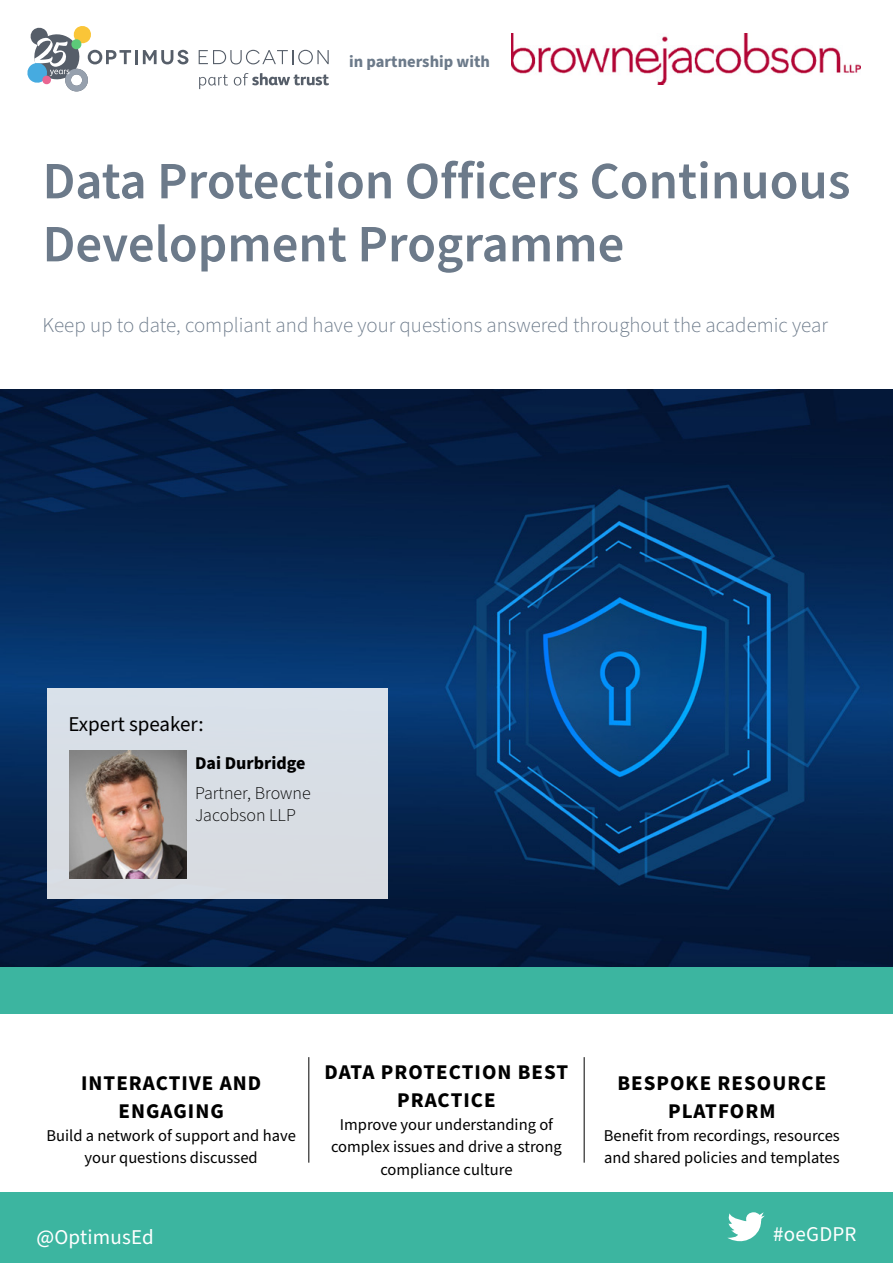
<style>
.page{position:relative;width:893px;height:1263px;background:#fff}
.page>*{position:absolute;margin:0;border:0;box-sizing:border-box;transform-origin:0 0}
.t1{font:600 52.5px/63px "Source Sans Pro";color:#6c7a8a}
.t2{font:300 21px "Source Sans Pro";color:#6c7a8a}
.t3{font:700 21px/28.5px "Source Sans Pro";letter-spacing:.05em;color:#000;text-align:center}
.t4{font:21px "Source Sans Pro";letter-spacing:.01em;color:#fff}
.t5{font:21px "Source Sans Pro";color:#000}
.t6{font:300 18px/21.6px "Source Sans Pro";color:#000}
.t7{font:700 18px "Source Sans Pro";color:#000}
.t8{font:16.5px/22.5px "Source Sans Pro";color:#000;text-align:center}
.t9{font:700 16.5px "Source Sans Pro";color:#6c7a8a}
</style>
<div class="page">
<img style="left:0;top:389px;width:893px;height:578px">
<div style="left:47px;top:688px;width:340px;height:211px;background:#d8dee5"></div>
<hr style="left:308px;top:1057px;width:1px;height:106px;background:#000">
<hr style="left:584px;top:1057px;width:1px;height:106px;background:#000">
<div style="left:0;top:967px;width:893px;height:47px;background:#3cb5a0"></div>
<div style="left:0;top:1193px;width:893px;height:70px;background:#3cb5a0"></div>
<hr style="left:135px;top:50px;width:3px;height:14px;background:#565e69">
<svg style="left:143px;top:50px;width:45px;height:14px"></svg>
<svg style="left:199px;top:50px;width:130px;height:14px"></svg>
<svg style="left:199px;top:75px;width:29px;height:14px"></svg>
<svg style="left:234px;top:73px;width:95px;height:13px"></svg>
<svg style="left:27px;top:26px;width:104px;height:65px"></svg>
<svg style="left:727px;top:1212px;width:38px;height:30px"></svg>
<img style="left:511px;top:34px;width:349px;height:51px">
<img style="left:70px;top:751px;width:116px;height:127px">
<p class="t9" style="left:349px;top:50px;width:142px">in partnership with</p>
<h1 class="t1" style="left:43px;top:151px;width:809px">Data Protection Officers Continuous<br>Development Programme</h1>
<p class="t2" style="left:43px;top:311px;width:787px">Keep up to date, compliant and have your questions answered throughout the academic year</p>
<p class="t5" style="left:69px;top:710px;width:137px">Expert speaker:</p>
<p class="t7" style="left:195px;top:751px;width:112px">Dai Durbridge</p>
<p class="t6" style="left:195px;top:783px;width:117px">Partner, Browne<br>Jacobson LLP</p>
<p class="t3" style="left:81px;top:1069px;width:182px">INTERACTIVE AND<br>ENGAGING</p>
<p class="t8" style="left:46px;top:1125px;width:251px">Build a network of support and have your questions discussed</p>
<p class="t3" style="left:325px;top:1058px;width:245px">DATA PROTECTION BEST<br>PRACTICE</p>
<p class="t8" style="left:331px;top:1113px;width:232px">Improve your understanding of complex issues and drive a strong compliance culture</p>
<p class="t3" style="left:617px;top:1069px;width:210px">BESPOKE RESOURCE<br>PLATFORM</p>
<p class="t8" style="left:604px;top:1125px;width:238px;text-align:left">Benefit from recordings, resources and shared policies and templates</p>
<p class="t4" style="left:36px;top:1222px;width:119px">@OptimusEd</p>
<p class="t4" style="left:773px;top:1220px;width:85px">#oeGDPR</p>
</div>
